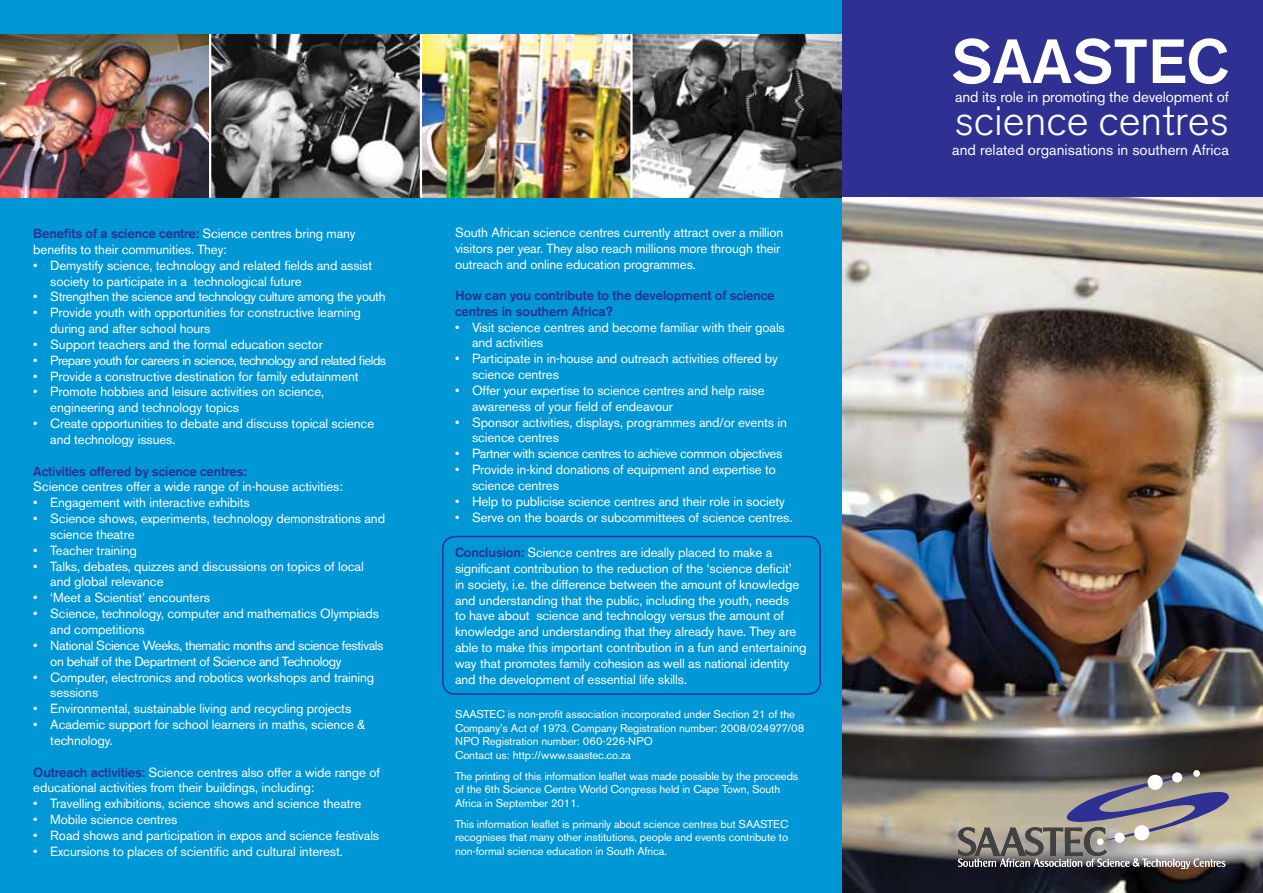
<style>
.page{position:relative;width:1263px;height:893px;background:#0097d6}
.page>*{position:absolute;margin:0;border:0;box-sizing:border-box;transform-origin:0 0}
.t1{font:500 61.65px "Akzidenz Grotesk BE";color:#fff}
.t2{font:300 42px "Akzidenz Grotesk BE";color:#fff}
.t3{font:15px "Akzidenz Grotesk BE";color:#fff}
.t4{font:13.2px/15.9px "Akzidenz Grotesk BE";letter-spacing:-.01em;color:#fff}
.t5{font:13.2px/15.9px "Akzidenz Grotesk BE";letter-spacing:-.03em;color:#fff}
.t6{font:500 13.2px/15.9px "Akzidenz Grotesk BE";letter-spacing:-.01em;color:#2e3092}
.t7{font:13.2px "Akzidenz Grotesk BE";letter-spacing:-.04em;color:#fff}
.t8{font:11.25px/13.5px "Akzidenz Grotesk BE";letter-spacing:-.01em;color:#fff}
.s1{font-weight:500;color:#2e3092}
</style>
<div class="page">
<div style="left:442px;top:536px;width:379px;height:159px;border:2px solid #2e3092;border-radius:12px"></div>
<img style="left:0;top:34px;width:842px;height:164px">
<hr style="left:209px;top:34px;width:2px;height:164px;background:#fff">
<hr style="left:630px;top:34px;width:3px;height:164px;background:#fff">
<hr style="left:420px;top:34px;width:2px;height:164px;background:#fff">
<div style="left:842px;top:0;width:421px;height:893px;background:#2e3092"></div>
<img style="left:842px;top:198px;width:421px;height:695px">
<div style="left:1193px;top:770px;width:7px;height:7px;background:#fff;border-radius:50%"></div>
<svg style="left:1172px;top:772px;width:10px;height:10px"></svg>
<svg style="left:958px;top:774px;width:271px;height:95px"></svg>
<p class="t4" style="left:33px;top:225px;width:324px"><span class="s1">Benefits of a science centre:</span> Science centres bring many benefits to their communities. They:</p>
<p class="t4" style="left:50px;top:257px;width:323px;text-indent:-17px">• Demystify science, technology and related fields and assist society to participate in a technological future</p>
<p class="t5" style="left:33px;top:289px;width:354px">• Strengthen the science and technology culture among the youth</p>
<p class="t4" style="left:50px;top:305px;width:312px;text-indent:-17px">• Provide youth with opportunities for constructive learning during and after school hours</p>
<p class="t4" style="left:33px;top:336px;width:291px">• Support teachers and the formal education sector</p>
<p class="t7" style="left:33px;top:352px;width:354px">• Prepare youth for careers in science, technology and related fields</p>
<p class="t4" style="left:33px;top:368px;width:327px">• Provide a constructive destination for family edutainment</p>
<p class="t4" style="left:50px;top:384px;width:275px;text-indent:-17px">• Promote hobbies and leisure activities on science, engineering and technology topics</p>
<p class="t4" style="left:50px;top:416px;width:325px;text-indent:-17px">• Create opportunities to debate and discuss topical science and technology issues.</p>
<p class="t6" style="left:33px;top:463px;width:215px">Activities offered by science centres:</p>
<p class="t4" style="left:33px;top:479px;width:311px">Science centres offer a wide range of in-house activities:</p>
<p class="t4" style="left:33px;top:495px;width:218px">• Engagement with interactive exhibits</p>
<p class="t4" style="left:50px;top:511px;width:336px;text-indent:-17px">• Science shows, experiments, technology demonstrations and science theatre</p>
<p class="t4" style="left:33px;top:542px;width:105px">• Teacher training</p>
<p class="t4" style="left:50px;top:558px;width:315px;text-indent:-17px">• Talks, debates, quizzes and discussions on topics of local and global relevance</p>
<p class="t4" style="left:33px;top:590px;width:178px">• ‘Meet a Scientist’ encounters</p>
<p class="t4" style="left:50px;top:606px;width:330px;text-indent:-17px">• Science, technology, computer and mathematics Olympiads and competitions</p>
<p class="t5" style="left:50px;top:637px;width:335px;text-indent:-17px">• National Science Weeks, thematic months and science festivals on behalf of the Department of Science and Technology</p>
<p class="t4" style="left:50px;top:669px;width:326px;text-indent:-17px">• Computer, electronics and robotics workshops and training sessions</p>
<p class="t4" style="left:33px;top:701px;width:320px">• Environmental, sustainable living and recycling projects</p>
<p class="t4" style="left:50px;top:716px;width:316px;text-indent:-17px">• Academic support for school learners in maths, science &amp; technology.</p>
<p class="t4" style="left:33px;top:764px;width:348px"><span class="s1">Outreach activities:</span> Science centres also offer a wide range of educational activities from their buildings, including:</p>
<p class="t4" style="left:33px;top:796px;width:330px">• Travelling exhibitions, science shows and science theatre</p>
<p class="t4" style="left:33px;top:812px;width:146px">• Mobile science centres</p>
<p class="t4" style="left:33px;top:827px;width:347px">• Road shows and participation in expos and science festivals</p>
<p class="t4" style="left:33px;top:843px;width:311px">• Excursions to places of scientific and cultural interest.</p>
<p class="t4" style="left:455px;top:225px;width:330px">South African science centres currently attract over a million visitors per year. They also reach millions more through their outreach and online education programmes.</p>
<p class="t6" style="left:455px;top:287px;width:321px">How can you contribute to the development of science centres in southern Africa?</p>
<p class="t4" style="left:472px;top:319px;width:314px;text-indent:-17px">• Visit science centres and become familiar with their goals and activities</p>
<p class="t4" style="left:472px;top:351px;width:307px;text-indent:-17px">• Participate in in-house and outreach activities offered by science centres</p>
<p class="t4" style="left:472px;top:382px;width:294px;text-indent:-17px">• Offer your expertise to science centres and help raise awareness of your field of endeavour</p>
<p class="t4" style="left:472px;top:414px;width:316px;text-indent:-17px">• Sponsor activities, displays, programmes and/or events in science centres</p>
<p class="t5" style="left:455px;top:446px;width:329px">• Partner with science centres to achieve common objectives</p>
<p class="t4" style="left:472px;top:462px;width:305px;text-indent:-17px">• Provide in-kind donations of equipment and expertise to science centres</p>
<p class="t4" style="left:455px;top:493px;width:332px">• Help to publicise science centres and their role in society</p>
<p class="t4" style="left:455px;top:509px;width:339px">• Serve on the boards or subcommittees of science centres.</p>
<p class="t4" style="left:455px;top:544px;width:353px"><span class="s1">Conclusion:</span> Science centres are ideally placed to make a significant contribution to the reduction of the ‘science deficit’<br>in society, i.e. the difference between the amount of knowledge and understanding that the public, including the youth, needs<br>to have about science and technology versus the amount of knowledge and understanding that they already have. They are able to make this important contribution in a fun and entertaining way that promotes family cohesion as well as national identity and the development of essential life skills.</p>
<p class="t8" style="left:455px;top:708px;width:351px">SAASTEC is non-profit association incorporated under Section 21 of the Company’s Act of 1973. Company Registration number: 2008/024977/08<br>NPO Registration number: 060-226-NPO<br>Contact us: http://www.saastec.co.za</p>
<p class="t8" style="left:455px;top:769px;width:345px">The printing of this information leaflet was made possible by the proceeds of the 6th Science Centre World Congress held in Cape Town, South<br>Africa in September 2011.</p>
<p class="t8" style="left:455px;top:817px;width:335px;text-align:justify">This information leaflet is primarily about science centres but SAASTEC recognises that many other institutions, people and events contribute to non-formal science education in South Africa.</p>
<h1 class="t1" style="left:951px;top:24px;width:279px">SAASTEC</h1>
<p class="t3" style="left:955px;top:87px;width:275px">and its role in promoting the development of</p>
<p class="t3" style="left:952px;top:140px;width:278px">and related organisations in southern Africa</p>
<h2 class="t2" style="left:955px;top:97px;width:276px">science centres</h2>
</div>
